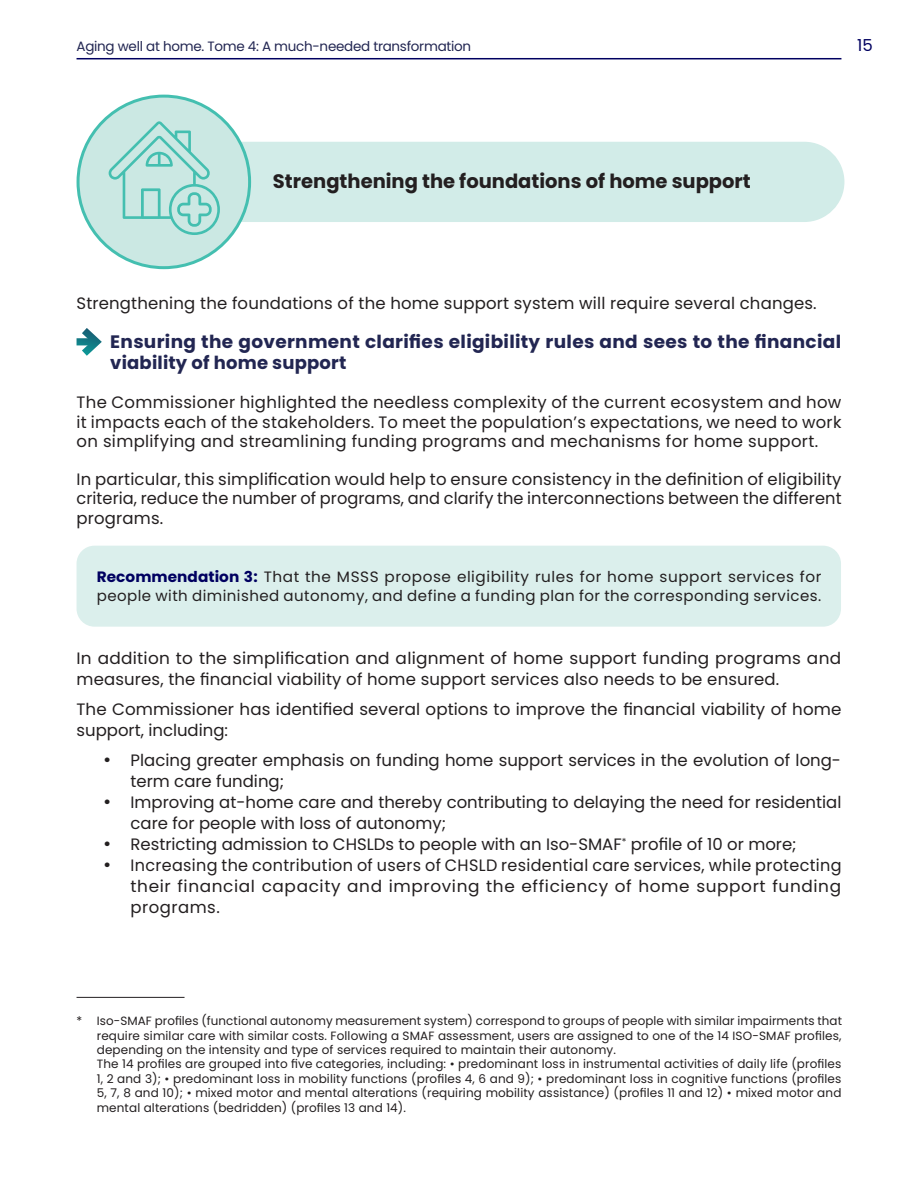
<style>
.page{position:relative;width:918px;height:1188px;background:#fff}
.page>*{position:absolute;margin:0;border:0;box-sizing:border-box;transform-origin:0 0}
.Titre_niveau_3{font:700 19.5px "Poppins";color:#231f20}
.Titre_Niveau_4{font:700 18px/21px "Poppins";letter-spacing:.015em;color:#222652}
.Texte_principal{font:16.5px/19.5px "Poppins";color:#231f20;text-align:justify}
.Normal_wrd_1{font:16.5px/21px "Poppins";letter-spacing:.01em;color:#231f20}
.t1{font:16.5px "Poppins";color:#000060}
.Normal_wrd_1-2{font:15px/19.5px "Poppins";letter-spacing:.03em;color:#231f20}
.t2{font:13.5px "Poppins";letter-spacing:-.02em;color:#222652}
.Notes_Bas_de_page{font:12px/14.4px "Poppins";letter-spacing:.01em;color:#231f20;text-align:justify}
.s1{font-weight:700;color:#000060}
</style>
<div class="page">
<hr style="left:77px;top:58px;width:764px;height:1px;background:#000060">
<div style="left:77px;top:546px;width:764px;height:81px;background:#dbefec;border-radius:18px"></div>
<hr style="left:77px;top:997px;width:108px;height:1px;background:#231f20">
<svg style="left:76px;top:328px;width:26px;height:28px"></svg>
<div style="left:240px;top:142px;width:604px;height:80px;background:#d2ece8"></div>
<div style="left:78px;top:96px;width:172px;height:172px;background:#cbe8e3;border-radius:50%"></div>
<svg style="left:109px;top:121px;width:111px;height:114px"></svg>
<p class="t2" style="left:77px;top:39px;width:396px">Aging well at home. Tome 4: A much-needed transformation</p>
<p class="t1" style="left:857px;top:36px;width:17px">15</p>
<p class="Titre_niveau_3" style="left:273px;top:170px;width:479px">Strengthening the foundations of home support</p>
<p class="Texte_principal" style="left:77px;top:294px;width:742px">Strengthening the foundations of the home support system will require several changes.</p>
<p class="Titre_Niveau_4" style="left:110px;top:331px;width:732px">Ensuring the government clarifies eligibility rules and sees to the financial viability of home support</p>
<p class="Texte_principal" style="left:77px;top:393px;width:766px">The Commissioner highlighted the needless complexity of the current ecosystem and how it impacts each of the stakeholders. To meet the population’s expectations, we need to work on simplifying and streamlining funding programs and mechanisms for home support.</p>
<p class="Texte_principal" style="left:77px;top:469px;width:767px">In particular, this simplification would help to ensure consistency in the definition of eligibility criteria, reduce the number of programs, and clarify the interconnections between the different programs.</p>
<p class="Normal_wrd_1-2" style="left:97px;top:567px;width:726px"><span class="s1">Recommendation 3:</span> That the MSSS propose eligibility rules for home support services for people with diminished autonomy, and define a funding plan for the corresponding services.</p>
<p class="Normal_wrd_1" style="left:77px;top:648px;width:766px">In addition to the simplification and alignment of home support funding programs and measures, the financial viability of home support services also needs to be ensured.</p>
<p class="Normal_wrd_1" style="left:77px;top:699px;width:766px">The Commissioner has identified several options to improve the financial viability of home support, including:</p>
<p class="Texte_principal" style="left:131px;top:750px;width:712px;line-height:21px;text-indent:-27px">• Placing greater emphasis on funding home support services in the evolution of long&shy;term care funding;</p>
<p class="Texte_principal" style="left:131px;top:792px;width:712px;line-height:21px;text-indent:-27px">• Improving at-home care and thereby contributing to delaying the need for residential care for people with loss of autonomy;</p>
<p class="Texte_principal" style="left:104px;top:835px;width:695px">• Restricting admission to CHSLDs to people with an Iso-SMAF<sup>*</sup> profile of 10 or more;</p>
<p class="Texte_principal" style="left:131px;top:855px;width:713px;line-height:21px;text-indent:-27px">• Increasing the contribution of users of CHSLD residential care services, while protecting their financial capacity and improving the efficiency of home support funding programs.</p>
<p class="Notes_Bas_de_page" style="left:97px;top:1014px;width:747px;text-indent:-20px">* Iso-SMAF profiles (functional autonomy measurement system) correspond to groups of people with similar impairments that require similar care with similar costs. Following a SMAF assessment, users are assigned to one of the 14 ISO-SMAF profiles, depending on the intensity and type of services required to maintain their autonomy.</p>
<p class="Notes_Bas_de_page" style="left:97px;top:1057px;width:746px">The 14 profiles are grouped into five categories, including: • predominant loss in instrumental activities of daily life (profiles 1, 2 and 3); • predominant loss in mobility functions (profiles 4, 6 and 9); • predominant loss in cognitive functions (profiles 5, 7, 8 and 10); • mixed motor and mental alterations (requiring mobility assistance) (profiles 11 and 12) • mixed motor and mental alterations (bedridden) (profiles 13 and 14).</p>
</div>
